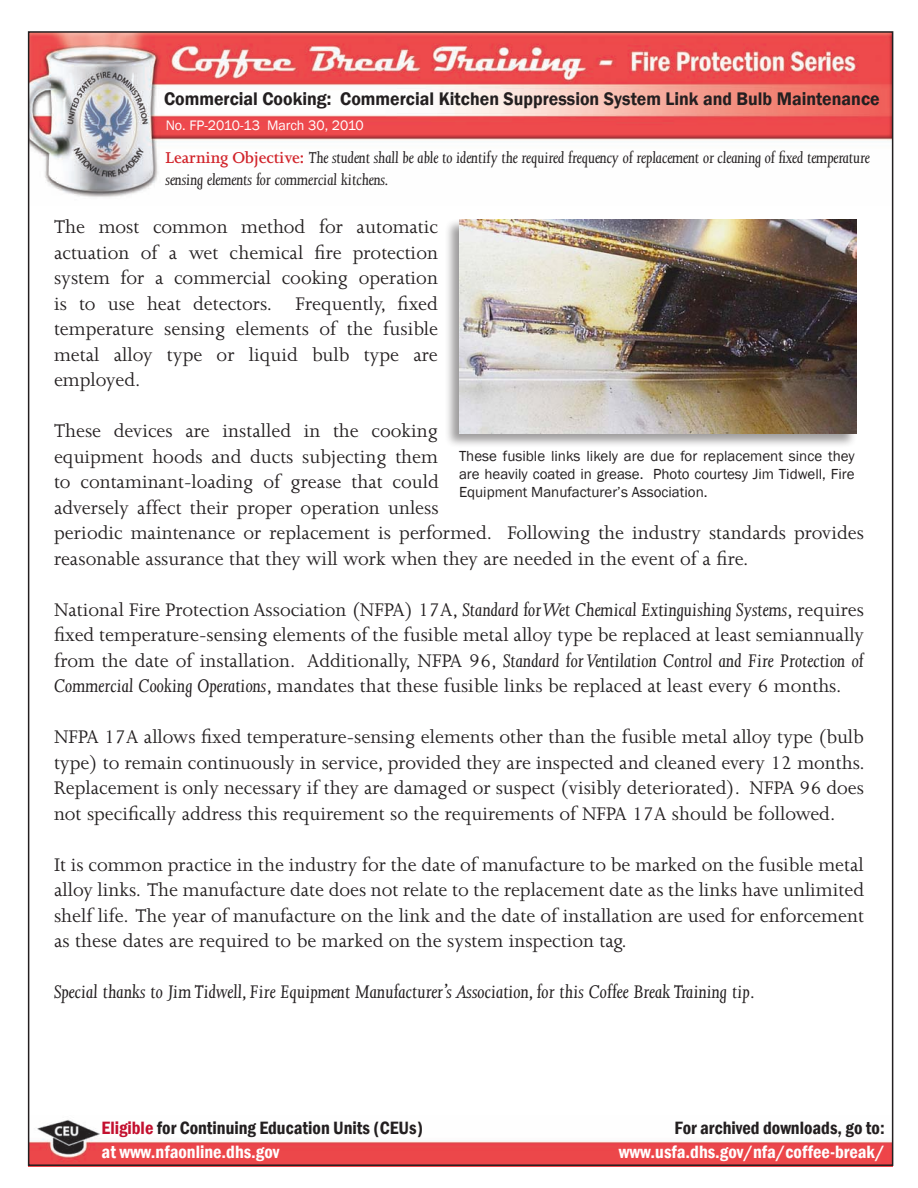
<style>
.page{position:relative;width:918px;height:1188px;background:#fff}
.page>*{position:absolute;margin:0;border:0;box-sizing:border-box;transform-origin:0 0}
.t1{font:21px/25.5px "Joanna MT Std";color:#231f20;text-align:justify}
.t2{font:italic 21px "Joanna MT Std";color:#231f20}
.Topic_-_18pt{font:600 18.75px "Franklin Gothic";color:#231f20;scale:.95 1}
.t3{font:600 condensed 18.3px "Franklin Gothic";color:#231f20}
.t4{font:600 condensed 18.3px "Franklin Gothic";color:#fff}
.Body_text_14pt{font:italic 18px/21.9px "Joanna MT Std";letter-spacing:-.01em;color:#231f20}
.t5{font:15px/18px "Franklin Gothic";color:#231f20;text-align:justify}
.t6{font:14.1px "Franklin Gothic";color:#fff}
.s1{font-weight:600;font-style:normal;color:#d1232a}
.s2{font-style:italic}
.s3{font-style:normal}
.s4{color:#c3102f}
</style>
<div class="page">
<img style="left:31px;top:1120px;width:859px;height:43px">
<img style="left:31px;top:34px;width:859px;height:163px">
<div style="left:444px;top:218px;width:414px;height:230px;background:#231f20;opacity:.44"></div>
<img style="left:459px;top:219px;width:397px;height:214px">
<p class="Topic_-_18pt" style="left:164px;top:88px;width:755px">Commercial Cooking: Commercial Kitchen Suppression System Link and Bulb Maintenance</p>
<p class="t6" style="left:166px;top:117px;width:200px">No. FP-2010-13 March 30, 2010</p>
<p class="Body_text_14pt" style="left:166px;top:147px;width:706px"><span class="s1">Learning Objective:</span> The student shall be able to identify the required frequency of replacement or cleaning of fixed temperature sensing elements for commercial kitchens.</p>
<p class="t1" style="left:54px;top:214px;width:386px">The most common method for automatic actuation of a wet chemical fire protection system for a commercial cooking operation is to use heat detectors. Frequently, fixed temperature sensing elements of the fusible metal alloy type or liquid bulb type are employed.</p>
<p class="t1" style="left:54px;top:418px;width:811px;text-align:left">These devices are installed in the cooking<br>equipment hoods and ducts subjecting them<br>to contaminant-loading of grease that could<br>adversely affect their proper operation unless<br>periodic maintenance or replacement is performed. Following the industry standards provides reasonable assurance that they will work when they are needed in the event of a fire.</p>
<p class="t1" style="left:54px;top:597px;width:812px">National Fire Protection Association (NFPA) 17A, <span class="s2">Standard for Wet Chemical Extinguishing Systems</span>, requires fixed temperature-sensing elements of the fusible metal alloy type be replaced at least semiannually from the date of installation. Additionally, NFPA 96, <span class="s2">Standard for Ventilation Control and Fire Protection of Commercial Cooking Operations</span>, mandates that these fusible links be replaced at least every 6 months.</p>
<p class="t1" style="left:54px;top:724px;width:812px">NFPA 17A allows fixed temperature-sensing elements other than the fusible metal alloy type (bulb type) to remain continuously in service, provided they are inspected and cleaned every 12 months.<br>Replacement is only necessary if they are damaged or suspect (visibly deteriorated). NFPA 96 does not specifically address this requirement so the requirements of NFPA 17A should be followed.</p>
<p class="t1" style="left:54px;top:852px;width:812px">It is common practice in the industry for the date of manufacture to be marked on the fusible metal alloy links. The manufacture date does not relate to the replacement date as the links have unlimited shelf life. The year of manufacture on the link and the date of installation are used for enforcement as these dates are required to be marked on the system inspection tag.</p>
<p class="t2" style="left:54px;top:980px;width:703px">Special thanks to Jim Tidwell, Fire Equipment Manufacturer’s Association, for this Coffee Break Training tip<span class="s3">.</span></p>
<p class="t5" style="left:459px;top:448px;width:397px">These fusible links likely are due for replacement since they are heavily coated in grease. Photo courtesy Jim Tidwell, Fire Equipment Manufacturer’s Association.</p>
<p class="t3" style="left:102px;top:1115px;width:323px"><span class="s4">Eligible</span> for Continuing Education Units (CEUs)</p>
<p class="t4" style="left:102px;top:1139px;width:179px">at www.nfaonline.dhs.gov</p>
<p class="t3" style="left:675px;top:1115px;width:212px">For archived downloads, go to:</p>
<p class="t4" style="left:619px;top:1139px;width:267px">www.usfa.dhs.gov/nfa/coffee-break/</p>
</div>
